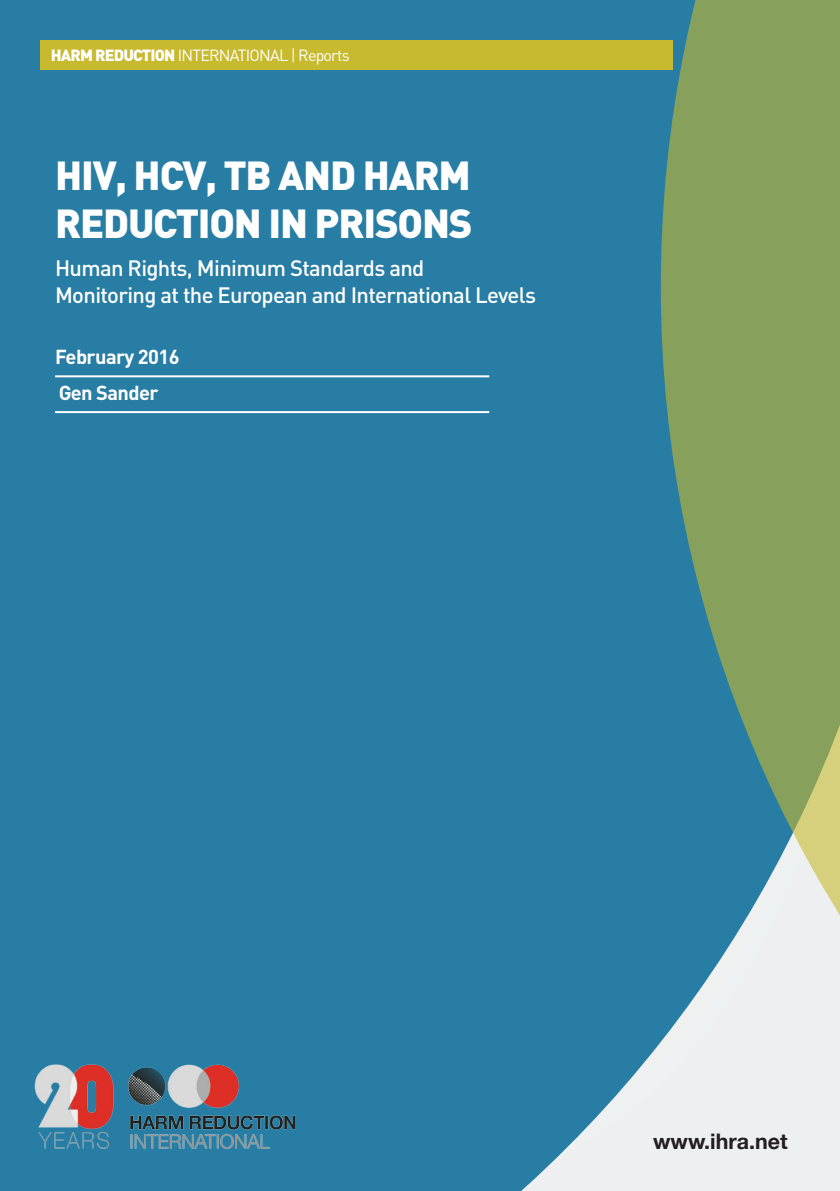
<style>
.page{position:relative;width:840px;height:1191px;background:#fff}
.page>*{position:absolute;margin:0;border:0;box-sizing:border-box;transform-origin:0 0}
.t1{font:900 40px/48px "DIN Pro";letter-spacing:-.03em;color:#fff}
.t2{font:500 22px/26.4px "DIN Pro";letter-spacing:-.03em;color:#fff}
.t3{font:700 21.4px "Helvetica Neue";color:#231f20}
.t4{font:700 20px/35.8px "DIN Pro";letter-spacing:-.03em;color:#fff}
.t5{font:16px "DIN Pro";letter-spacing:-.05em;color:#fff}
.s1{font-weight:900}
</style>
<div class="page">
<div style="left:0;top:0;width:660px;height:1191px;background:#277da3"></div>
<svg style="left:660px;top:0;width:179px;height:1191px;background:#8cac8b"></svg>
<hr style="left:55px;top:375px;width:434px;height:2px;background:#fff">
<img style="left:18px;top:1049px;width:295px;height:116px">
<hr style="left:55px;top:411px;width:434px;height:2px;background:#fff">
<div style="left:41px;top:41px;width:631px;height:29px;background:#c7ba2e"></div>
<p class="t5" style="left:51px;top:45px;width:300px"><span class="s1">HARM REDUCTION</span> INTERNATIONAL | Reports</p>
<h1 class="t1" style="left:55px;top:150px;width:419px">HIV, HCV, TB AND HARM<br>REDUCTION IN PRISONS</h1>
<p class="t2" style="left:55px;top:254px;width:482px">Human Rights, Minimum Standards and<br>Monitoring at the European and International Levels</p>
<p class="t4" style="left:55px;top:338px;width:126px">February 2016<br>Gen Sander</p>
<p class="t3" style="left:652px;top:1125px;width:136px">www.ihra.net</p>
</div>
